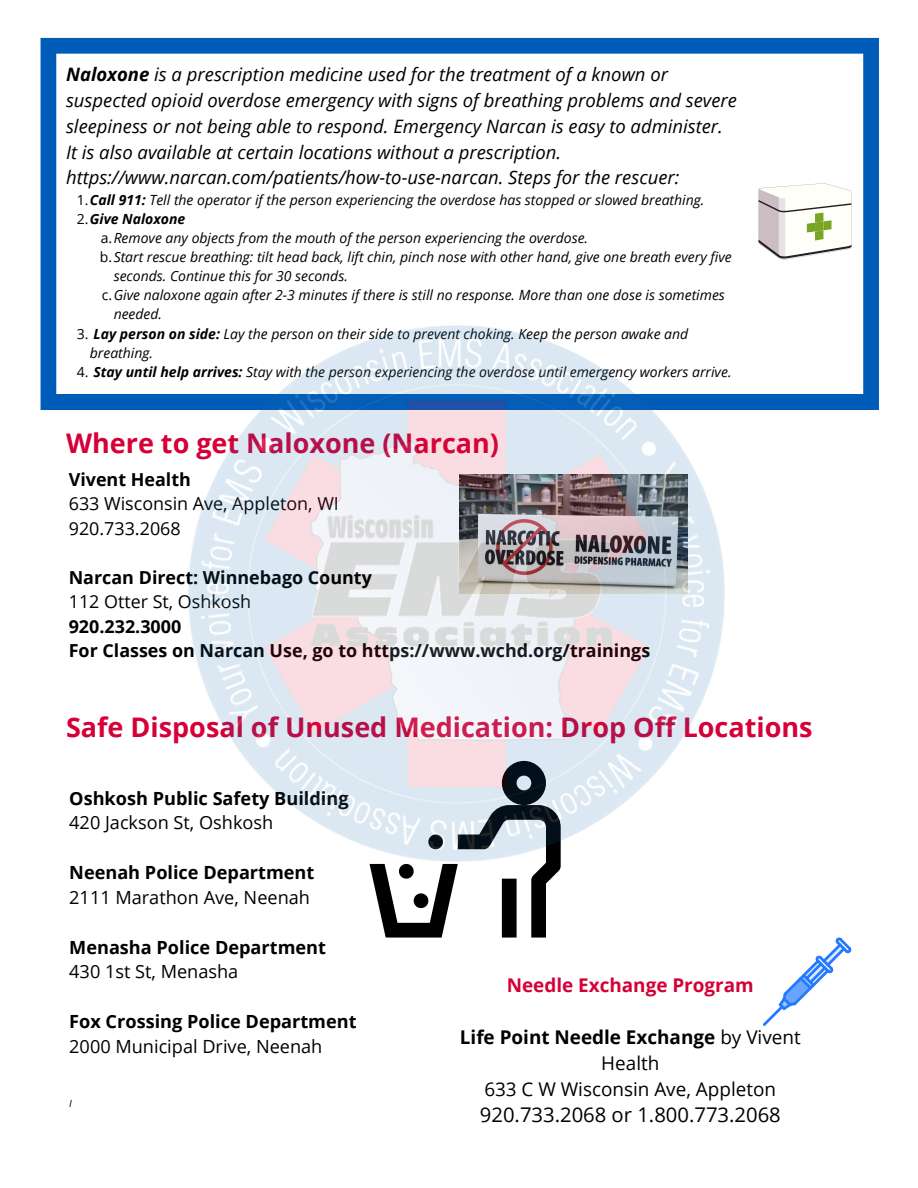
<style>
.page{position:relative;width:918px;height:1188px;background:#fff}
.page>*{position:absolute;margin:0;border:0;box-sizing:border-box;transform-origin:0 0}
.t1{font:700 27px "Open Sans";color:#d50037}
.t2{font:20.25px "Open Sans";color:#000}
.t3{font:18.9px/26px "Open Sans";color:#000;text-align:center}
.t4{font:700 18.9px "Open Sans";color:#d50037}
.t5{font:italic 18.45px/25.8px "Open Sans";color:#000}
.t6{font:700 18.15px/24.8px "Open Sans";color:#000}
.t7{font:700 17.85px/24.5px "Open Sans";color:#000}
.t8{font:17.85px/24.5px "Open Sans";color:#000}
.t9{font:italic 13.95px/19.2px "Open Sans";color:#000}
.t10{font:italic 700 13.95px "Open Sans";color:#000}
.t11{font:italic 9.9px "Open Sans";color:#000}
.s1{font-weight:700}
.s2{font-style:normal}
.s3{font-weight:400;font-style:normal}
.s4{font-weight:400}
</style>
<div class="page">
<svg style="left:41px;top:38px;width:838px;height:372px"></svg>
<svg style="left:380px;top:912px;width:166px;height:26px"></svg>
<svg style="left:763px;top:937px;width:89px;height:89px"></svg>
<svg style="left:758px;top:183px;width:94px;height:77px"></svg>
<img style="left:129px;top:276px;width:659px;height:636px">
<h3 class="t5" style="left:66px;top:61px;width:672px"><span class="s1">Naloxone</span> is a prescription medicine used for the treatment of a known or suspected opioid overdose emergency with signs of breathing problems and severe sleepiness or not being able to respond. Emergency Narcan is easy to administer.<br>It is also available at certain locations without a prescription. https://www.narcan.com/patients/how-to-use-narcan. Steps for the rescuer:</h3>
<p class="t9" style="left:77px;top:190px;width:629px"><span class="s2">1.</span><span class="s1">Call 911:</span> Tell the operator if the person experiencing the overdose has stopped or slowed breathing.</p>
<p class="t10" style="left:77px;top:209px;width:110px"><span class="s3">2.</span>Give Naloxone</p>
<p class="t9" style="left:101px;top:228px;width:489px"><span class="s2">a.</span>Remove any objects from the mouth of the person experiencing the overdose.</p>
<p class="t9" style="left:114px;top:247px;width:620px;text-indent:-14px"><span class="s2">b.</span>Start rescue breathing: tilt head back, lift chin, pinch nose with other hand, give one breath every five seconds. Continue this for 30 seconds.</p>
<p class="t9" style="left:114px;top:285px;width:613px;text-indent:-12px"><span class="s2">c.</span>Give naloxone again after 2-3 minutes if there is still no response. More than one dose is sometimes needed.</p>
<p class="t9" style="left:90px;top:324px;width:600px;text-indent:-13px"><span class="s2">3.</span> <span class="s1">Lay person on side:</span> Lay the person on their side to prevent choking. Keep the person awake and breathing.</p>
<p class="t9" style="left:77px;top:362px;width:656px"><span class="s2">4.</span> <span class="s1">Stay until help arrives:</span> Stay with the person experiencing the overdose until emergency workers arrive.</p>
<h4 class="t1" style="left:66px;top:425px;width:435px">Where to get Naloxone (Narcan)</h4>
<h4 class="t8" style="left:69px;top:467px;width:272px"><span class="s1">Vivent Health<br></span>633 Wisconsin Ave, Appleton, WI<br>920.733.2068</h4>
<h4 class="t7" style="left:69px;top:565px;width:583px">Narcan Direct: Winnebago County<br><span class="s4">112 Otter St, Oshkosh<br></span>920.232.3000<br>For Classes on Narcan Use, go to https://www.wchd.org/trainings</h4>
<p class="t1" style="left:66px;top:708px;width:748px">Safe Disposal of Unused Medication: Drop Off Locations</p>
<p class="t6" style="left:69px;top:785px;width:281px">Oshkosh Public Safety Building<br><span class="s4">420 Jackson St, Oshkosh</span></p>
<p class="t6" style="left:69px;top:860px;width:247px">Neenah Police Department<br><span class="s4">2111 Marathon Ave, Neenah</span></p>
<h1 class="t6" style="left:69px;top:934px;width:258px">Menasha Police Department<br><span class="s4">430 1st St, Menasha</span></h1>
<h4 class="t6" style="left:69px;top:1009px;width:289px">Fox Crossing Police Department<br><span class="s4">2000 Municipal Drive, Neenah</span></h4>
<h4 class="t11" style="left:69px;top:1097px;width:4px">I</h4>
<p class="t4" style="left:507px;top:972px;width:248px">Needle Exchange Program</p>
<h1 class="t3" style="left:460px;top:1023px;width:342px"><span class="s1">Life Point Needle Exchange</span> by Vivent<br>Health<br>633 C W Wisconsin Ave, Appleton</h1>
<h1 class="t2" style="left:480px;top:1100px;width:302px">920.733.2068 or 1.800.773.2068</h1>
</div>
